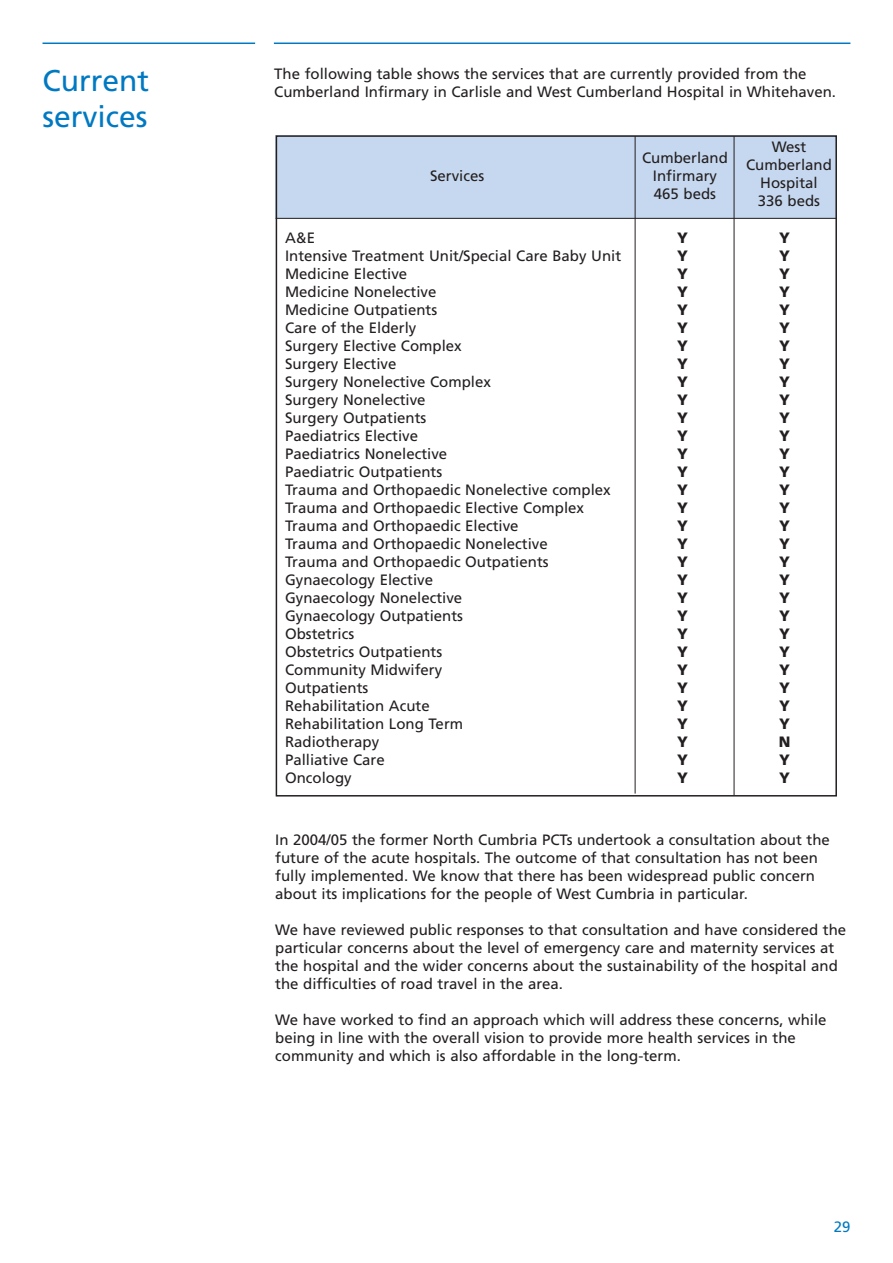
<style>
.page{position:relative;width:893px;height:1263px;background:#fff}
.page>*{position:absolute;margin:0;border:0;box-sizing:border-box;transform-origin:0 0}
.t1{font:30px/36px "Frutiger";color:#0079c2}
.t2{font:15px/18px "Frutiger";color:#231f20}
.t3{font:900 15px "Frutiger";color:#231f20}
.t4{font:15px "Frutiger";color:#0079c2}
</style>
<div class="page">
<hr style="left:43px;top:43px;width:212px;height:1px;background:#0079c2">
<hr style="left:274px;top:43px;width:576px;height:1px;background:#0079c2">
<div style="left:276px;top:135px;width:561px;height:83px;background:#c6d8ef"></div>
<hr style="left:276px;top:218px;width:561px;height:1px;background:#231f20">
<hr style="left:734px;top:136px;width:1px;height:659px;background:#231f20">
<hr style="left:635px;top:136px;width:1px;height:657px;background:#231f20">
<h1 class="t1" style="left:43px;top:64px;width:108px">Current services</h1>
<p class="t2" style="left:274px;top:66px;width:563px">The following table shows the services that are currently provided from the<br>Cumberland Infirmary in Carlisle and West Cumberland Hospital in Whitehaven.</p>
<p class="t2" style="left:430px;top:168px;width:56px">Services</p>
<p class="t2" style="left:642px;top:150px;width:87px;text-align:center">Cumberland<br>Infirmary<br>465 beds</p>
<p class="t2" style="left:746px;top:139px;width:87px;text-align:center">West<br>Cumberland<br>Hospital<br>336 beds</p>
<p class="t2" style="left:285px;top:230px;width:31px">A&amp;E</p>
<p class="t3" style="left:677px;top:231px;width:12px">Y</p>
<p class="t3" style="left:779px;top:231px;width:12px">Y</p>
<p class="t2" style="left:285px;top:248px;width:338px">Intensive Treatment Unit/Special Care Baby Unit</p>
<p class="t3" style="left:677px;top:249px;width:12px">Y</p>
<p class="t3" style="left:779px;top:249px;width:12px">Y</p>
<p class="t2" style="left:285px;top:266px;width:124px">Medicine Elective</p>
<p class="t3" style="left:677px;top:267px;width:12px">Y</p>
<p class="t3" style="left:779px;top:267px;width:12px">Y</p>
<p class="t2" style="left:285px;top:284px;width:153px">Medicine Nonelective</p>
<p class="t3" style="left:677px;top:285px;width:12px">Y</p>
<p class="t3" style="left:779px;top:285px;width:12px">Y</p>
<p class="t2" style="left:285px;top:302px;width:154px">Medicine Outpatients</p>
<p class="t3" style="left:677px;top:303px;width:12px">Y</p>
<p class="t3" style="left:779px;top:303px;width:12px">Y</p>
<p class="t2" style="left:285px;top:320px;width:133px">Care of the Elderly</p>
<p class="t3" style="left:677px;top:321px;width:12px">Y</p>
<p class="t3" style="left:779px;top:321px;width:12px">Y</p>
<p class="t2" style="left:285px;top:338px;width:178px">Surgery Elective Complex</p>
<p class="t3" style="left:677px;top:339px;width:12px">Y</p>
<p class="t3" style="left:779px;top:339px;width:12px">Y</p>
<p class="t2" style="left:285px;top:356px;width:113px">Surgery Elective</p>
<p class="t3" style="left:677px;top:357px;width:12px">Y</p>
<p class="t3" style="left:779px;top:357px;width:12px">Y</p>
<p class="t2" style="left:285px;top:374px;width:207px">Surgery Nonelective Complex</p>
<p class="t3" style="left:677px;top:375px;width:12px">Y</p>
<p class="t3" style="left:779px;top:375px;width:12px">Y</p>
<p class="t2" style="left:285px;top:392px;width:142px">Surgery Nonelective</p>
<p class="t3" style="left:677px;top:393px;width:12px">Y</p>
<p class="t3" style="left:779px;top:393px;width:12px">Y</p>
<p class="t2" style="left:285px;top:410px;width:143px">Surgery Outpatients</p>
<p class="t3" style="left:677px;top:411px;width:12px">Y</p>
<p class="t3" style="left:779px;top:411px;width:12px">Y</p>
<p class="t2" style="left:285px;top:428px;width:134px">Paediatrics Elective</p>
<p class="t3" style="left:677px;top:429px;width:12px">Y</p>
<p class="t3" style="left:779px;top:429px;width:12px">Y</p>
<p class="t2" style="left:285px;top:446px;width:164px">Paediatrics Nonelective</p>
<p class="t3" style="left:677px;top:447px;width:12px">Y</p>
<p class="t3" style="left:779px;top:447px;width:12px">Y</p>
<p class="t2" style="left:285px;top:464px;width:159px">Paediatric Outpatients</p>
<p class="t3" style="left:677px;top:465px;width:12px">Y</p>
<p class="t3" style="left:779px;top:465px;width:12px">Y</p>
<p class="t2" style="left:285px;top:482px;width:327px">Trauma and Orthopaedic Nonelective complex</p>
<p class="t3" style="left:677px;top:483px;width:12px">Y</p>
<p class="t3" style="left:779px;top:483px;width:12px">Y</p>
<p class="t2" style="left:285px;top:500px;width:300px">Trauma and Orthopaedic Elective Complex</p>
<p class="t3" style="left:677px;top:501px;width:12px">Y</p>
<p class="t3" style="left:779px;top:501px;width:12px">Y</p>
<p class="t2" style="left:285px;top:518px;width:235px">Trauma and Orthopaedic Elective</p>
<p class="t3" style="left:677px;top:519px;width:12px">Y</p>
<p class="t3" style="left:779px;top:519px;width:12px">Y</p>
<p class="t2" style="left:285px;top:536px;width:264px">Trauma and Orthopaedic Nonelective</p>
<p class="t3" style="left:677px;top:537px;width:12px">Y</p>
<p class="t3" style="left:779px;top:537px;width:12px">Y</p>
<p class="t2" style="left:285px;top:554px;width:265px">Trauma and Orthopaedic Outpatients</p>
<p class="t3" style="left:677px;top:555px;width:12px">Y</p>
<p class="t3" style="left:779px;top:555px;width:12px">Y</p>
<p class="t2" style="left:285px;top:572px;width:149px">Gynaecology Elective</p>
<p class="t3" style="left:677px;top:573px;width:12px">Y</p>
<p class="t3" style="left:779px;top:573px;width:12px">Y</p>
<p class="t2" style="left:285px;top:590px;width:179px">Gynaecology Nonelective</p>
<p class="t3" style="left:677px;top:591px;width:12px">Y</p>
<p class="t3" style="left:779px;top:591px;width:12px">Y</p>
<p class="t2" style="left:285px;top:608px;width:179px">Gynaecology Outpatients</p>
<p class="t3" style="left:677px;top:609px;width:12px">Y</p>
<p class="t3" style="left:779px;top:609px;width:12px">Y</p>
<p class="t2" style="left:285px;top:626px;width:71px">Obstetrics</p>
<p class="t3" style="left:677px;top:627px;width:12px">Y</p>
<p class="t3" style="left:779px;top:627px;width:12px">Y</p>
<p class="t2" style="left:285px;top:644px;width:159px">Obstetrics Outpatients</p>
<p class="t3" style="left:677px;top:645px;width:12px">Y</p>
<p class="t3" style="left:779px;top:645px;width:12px">Y</p>
<p class="t2" style="left:285px;top:662px;width:159px">Community Midwifery</p>
<p class="t3" style="left:677px;top:663px;width:12px">Y</p>
<p class="t3" style="left:779px;top:663px;width:12px">Y</p>
<p class="t2" style="left:285px;top:680px;width:85px">Outpatients</p>
<p class="t3" style="left:677px;top:681px;width:12px">Y</p>
<p class="t3" style="left:779px;top:681px;width:12px">Y</p>
<p class="t2" style="left:285px;top:698px;width:146px">Rehabilitation Acute</p>
<p class="t3" style="left:677px;top:699px;width:12px">Y</p>
<p class="t3" style="left:779px;top:699px;width:12px">Y</p>
<p class="t2" style="left:285px;top:716px;width:180px">Rehabilitation Long Term</p>
<p class="t3" style="left:677px;top:717px;width:12px">Y</p>
<p class="t3" style="left:779px;top:717px;width:12px">Y</p>
<p class="t2" style="left:285px;top:734px;width:96px">Radiotherapy</p>
<p class="t3" style="left:677px;top:735px;width:12px">Y</p>
<p class="t3" style="left:779px;top:735px;width:13px">N</p>
<p class="t2" style="left:285px;top:752px;width:101px">Palliative Care</p>
<p class="t3" style="left:677px;top:753px;width:12px">Y</p>
<p class="t3" style="left:779px;top:753px;width:12px">Y</p>
<p class="t2" style="left:285px;top:770px;width:68px">Oncology</p>
<p class="t3" style="left:677px;top:771px;width:12px">Y</p>
<p class="t3" style="left:779px;top:771px;width:12px">Y</p>
<p class="t2" style="left:275px;top:832px;width:556px">In 2004/05 the former North Cumbria PCTs undertook a consultation about the future of the acute hospitals. The outcome of that consultation has not been fully implemented. We know that there has been widespread public concern about its implications for the people of West Cumbria in particular.</p>
<p class="t2" style="left:275px;top:922px;width:572px">We have reviewed public responses to that consultation and have considered the particular concerns about the level of emergency care and maternity services at the hospital and the wider concerns about the sustainability of the hospital and the difficulties of road travel in the area.</p>
<p class="t2" style="left:275px;top:1012px;width:553px">We have worked to find an approach which will address these concerns, while being in line with the overall vision to provide more health services in the community and which is also affordable in the long-term.</p>
<p class="t4" style="left:834px;top:1220px;width:18px">29</p>
</div>
